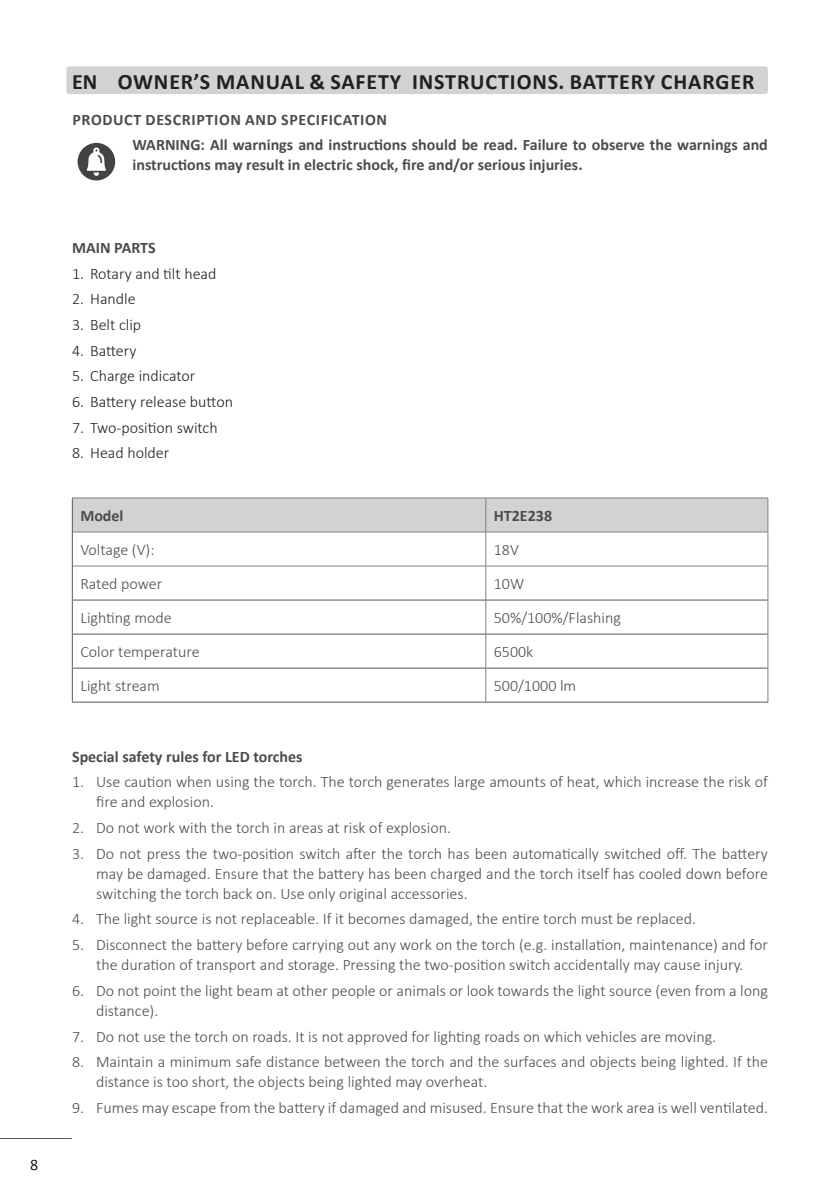
<style>
.page{position:relative;width:840px;height:1191px;background:#fff}
.page>*{position:absolute;margin:0;border:0;box-sizing:border-box;transform-origin:0 0}
.t1{font:700 22px "Calibri";letter-spacing:.04em;color:#231f20}
.t2{font:300 16px/20px "Calibri";color:#4b4c4d}
.t3{font:700 16px/25.6px "Calibri";color:#4b4c4d}
.t4{font:300 16px "Calibri";color:#231f20}
.t5{font:16px "Calibri";color:#231f20}
</style>
<div class="page">
<hr style="left:0;top:1138px;width:72px;height:1px;background:#57585a">
<div style="left:66px;top:66px;width:701px;height:28px;background:#d1d2d4;border-radius:3px"></div>
<svg style="left:76px;top:142px;width:40px;height:40px"></svg>
<svg style="left:78px;top:143px;width:37px;height:37px"></svg>
<div style="left:73px;top:498px;width:694px;height:33px;background:#d1d2d4"></div>
<hr style="left:72px;top:497px;width:413px;height:1px;background:#808285">
<hr style="left:485px;top:497px;width:282px;height:1px;background:#808285">
<hr style="left:485px;top:498px;width:1px;height:34px;background:#808285">
<hr style="left:767px;top:498px;width:1px;height:34px;background:#808285">
<hr style="left:72px;top:531px;width:413px;height:1px;background:#808285">
<hr style="left:485px;top:531px;width:282px;height:1px;background:#808285">
<hr style="left:485px;top:532px;width:1px;height:34px;background:#808285">
<hr style="left:767px;top:532px;width:1px;height:34px;background:#808285">
<hr style="left:72px;top:565px;width:413px;height:1px;background:#808285">
<hr style="left:485px;top:565px;width:282px;height:1px;background:#808285">
<hr style="left:485px;top:566px;width:1px;height:34px;background:#808285">
<hr style="left:767px;top:566px;width:1px;height:34px;background:#808285">
<hr style="left:485px;top:600px;width:1px;height:34px;background:#808285">
<hr style="left:767px;top:600px;width:1px;height:34px;background:#808285">
<hr style="left:485px;top:634px;width:1px;height:34px;background:#808285">
<hr style="left:767px;top:634px;width:1px;height:34px;background:#808285">
<hr style="left:485px;top:668px;width:1px;height:34px;background:#808285">
<hr style="left:767px;top:668px;width:1px;height:34px;background:#808285">
<hr style="left:72px;top:498px;width:1px;height:34px;background:#57585a">
<hr style="left:72px;top:532px;width:1px;height:34px;background:#57585a">
<hr style="left:72px;top:566px;width:1px;height:34px;background:#57585a">
<hr style="left:72px;top:599px;width:413px;height:1px;background:#57585a">
<hr style="left:72px;top:600px;width:1px;height:34px;background:#57585a">
<hr style="left:485px;top:599px;width:282px;height:1px;background:#57585a">
<hr style="left:72px;top:634px;width:413px;height:1px;background:#57585a">
<hr style="left:72px;top:634px;width:1px;height:34px;background:#57585a">
<hr style="left:485px;top:634px;width:282px;height:1px;background:#57585a">
<hr style="left:72px;top:668px;width:413px;height:1px;background:#57585a">
<hr style="left:72px;top:668px;width:1px;height:34px;background:#57585a">
<hr style="left:485px;top:668px;width:282px;height:1px;background:#57585a">
<hr style="left:72px;top:702px;width:413px;height:1px;background:#57585a">
<hr style="left:485px;top:702px;width:282px;height:1px;background:#57585a">
<p class="t5" style="left:30px;top:1153px;width:10px">8</p>
<h1 class="t1" style="left:72px;top:68px;width:683px">EN OWNER’S MANUAL &amp; SAFETY INSTRUCTIONS. BATTERY CHARGER</h1>
<p class="t3" style="left:132px;top:106px;width:636px;text-indent:-60px">PRODUCT DESCRIPTION AND SPECIFICATION<br>WARNING: All warnings and instructions should be read. Failure to observe the warnings and</p>
<p class="t3" style="left:132px;top:151px;width:451px">instructions may result in electric shock, fire and/or serious injuries.</p>
<p class="t3" style="left:72px;top:234px;width:85px">MAIN PARTS</p>
<p class="t4" style="left:72px;top:263px;width:146px">1. Rotary and tilt head</p>
<p class="t4" style="left:72px;top:289px;width:65px">2. Handle</p>
<p class="t4" style="left:72px;top:315px;width:71px">3. Belt clip</p>
<p class="t4" style="left:72px;top:340px;width:66px">4. Battery</p>
<p class="t4" style="left:72px;top:366px;width:125px">5. Charge indicator</p>
<p class="t4" style="left:72px;top:392px;width:162px">6. Battery release button</p>
<p class="t4" style="left:72px;top:417px;width:147px">7. Two-position switch</p>
<p class="t4" style="left:72px;top:443px;width:99px">8. Head holder</p>
<p class="t3" style="left:80px;top:502px;width:45px">Model</p>
<p class="t3" style="left:493px;top:502px;width:60px">HT2E238</p>
<p class="t2" style="left:80px;top:539px;width:76px">Voltage (V):</p>
<p class="t2" style="left:493px;top:539px;width:27px">18V</p>
<p class="t2" style="left:80px;top:573px;width:83px">Rated power</p>
<p class="t2" style="left:493px;top:573px;width:32px">10W</p>
<p class="t2" style="left:80px;top:607px;width:93px">Lighting mode</p>
<p class="t2" style="left:493px;top:607px;width:129px">50%/100%/Flashing</p>
<p class="t2" style="left:80px;top:641px;width:121px">Color temperature</p>
<p class="t2" style="left:493px;top:641px;width:41px">6500k</p>
<p class="t2" style="left:80px;top:675px;width:81px">Light stream</p>
<p class="t2" style="left:493px;top:675px;width:84px">500/1000 lm</p>
<p class="t3" style="left:72px;top:743px;width:232px">Special safety rules for LED torches</p>
<p class="t2" style="left:96px;top:772px;width:673px;text-indent:-24px">1. Use caution when using the torch. The torch generates large amounts of heat, which increase the risk of fire and explosion.</p>
<p class="t2" style="left:72px;top:817px;width:380px">2. Do not work with the torch in areas at risk of explosion.</p>
<p class="t2" style="left:96px;top:843px;width:673px;text-align:justify;text-indent:-24px">3. Do not press the two-position switch after the torch has been automatically switched off. The battery may be damaged. Ensure that the battery has been charged and the torch itself has cooled down before switching the torch back on. Use only original accessories.</p>
<p class="t2" style="left:72px;top:909px;width:625px">4. The light source is not replaceable. If it becomes damaged, the entire torch must be replaced.</p>
<p class="t2" style="left:72px;top:934px;width:697px;text-align:center">5. Disconnect the battery before carrying out any work on the torch (e.g. installation, maintenance) and for the duration of transport and storage. Pressing the two-position switch accidentally may cause injury.</p>
<p class="t2" style="left:96px;top:980px;width:673px;text-indent:-24px">6. Do not point the light beam at other people or animals or look towards the light source (even from a long distance).</p>
<p class="t2" style="left:72px;top:1026px;width:645px">7. Do not use the torch on roads. It is not approved for lighting roads on which vehicles are moving.</p>
<p class="t2" style="left:96px;top:1051px;width:673px;text-indent:-24px">8. Maintain a minimum safe distance between the torch and the surfaces and objects being lighted. If the distance is too short, the objects being lighted may overheat.</p>
<p class="t2" style="left:72px;top:1097px;width:697px">9. Fumes may escape from the battery if damaged and misused. Ensure that the work area is well ventilated.</p>
</div>
